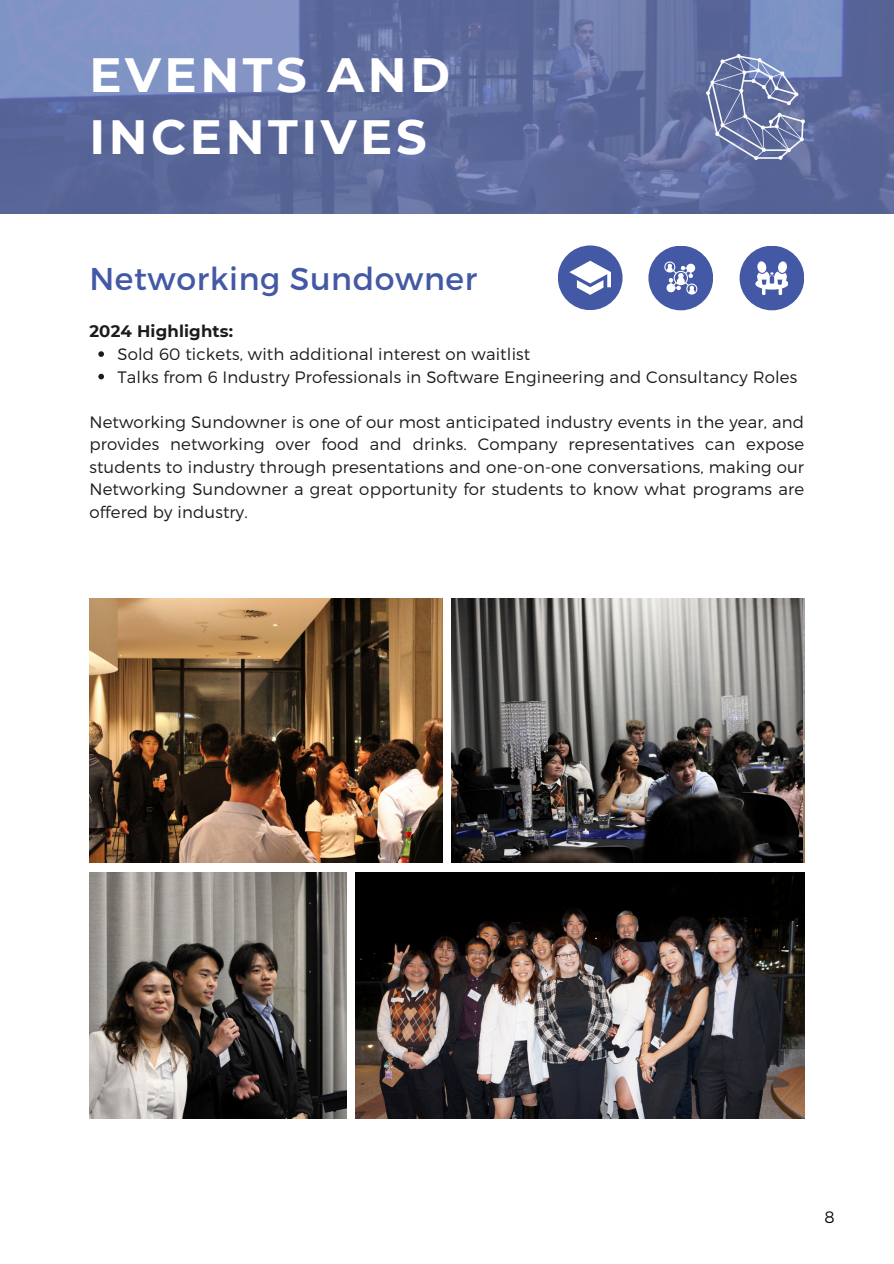
<style>
.page{position:relative;width:894px;height:1264px;background:#fff}
.page>*{position:absolute;margin:0;border:0;box-sizing:border-box;transform-origin:0 0}
.t1{font:700 48px/61.8px "Montserrat";letter-spacing:.075em;color:#fff}
.t2{font:31.5px "Montserrat";letter-spacing:.02em;color:#4459a5}
.t3{font:300 16.5px/22.5px "Montserrat";letter-spacing:.01em;color:#1b1b1b;text-align:justify}
.t4{font:700 16.5px "Montserrat";letter-spacing:.01em;color:#1b1b1b}
.t5{font:300 16.5px "Montserrat";color:#000}
</style>
<div class="page">
<img style="left:0;top:0;width:893px;height:214px">
<img style="left:706px;top:54px;width:98px;height:106px">
<div style="left:739px;top:246px;width:65px;height:64px;background:#4459a5;border-radius:50%"></div>
<svg style="left:755px;top:261px;width:32px;height:34px"></svg>
<div style="left:557px;top:245px;width:65px;height:65px;background:#4459a5;border-radius:50%"></div>
<svg style="left:569px;top:261px;width:41px;height:33px"></svg>
<div style="left:648px;top:246px;width:65px;height:64px;background:#4459a5;border-radius:50%"></div>
<svg style="left:664px;top:261px;width:33px;height:33px"></svg>
<img style="left:89px;top:598px;width:354px;height:264px">
<img style="left:355px;top:872px;width:449px;height:245px">
<img style="left:89px;top:872px;width:257px;height:245px">
<img style="left:451px;top:598px;width:351px;height:264px">
<svg style="left:98px;top:351px;width:6px;height:6px"></svg>
<svg style="left:98px;top:374px;width:6px;height:5px"></svg>
<p class="t1" style="left:89px;top:44px;width:362px">EVENTS AND<br>INCENTIVES</p>
<p class="t2" style="left:89px;top:258px;width:389px">Networking Sundowner</p>
<h1 class="t4" style="left:89px;top:320px;width:145px">2024 Highlights:</h1>
<p class="t3" style="left:117px;top:342px;width:414px">Sold 60 tickets, with additional interest on waitlist</p>
<p class="t3" style="left:117px;top:365px;width:681px">Talks from 6 Industry Professionals in Software Engineering and Consultancy Roles</p>
<p class="t3" style="left:89px;top:410px;width:716px">Networking Sundowner is one of our most anticipated industry events in the year, and provides networking over food and drinks. Company representatives can expose students to industry through presentations and one-on-one conversations, making our Networking Sundowner a great opportunity for students to know what programs are offered by industry.</p>
<h2 class="t5" style="left:824px;top:1206px;width:12px">8</h2>
</div>
